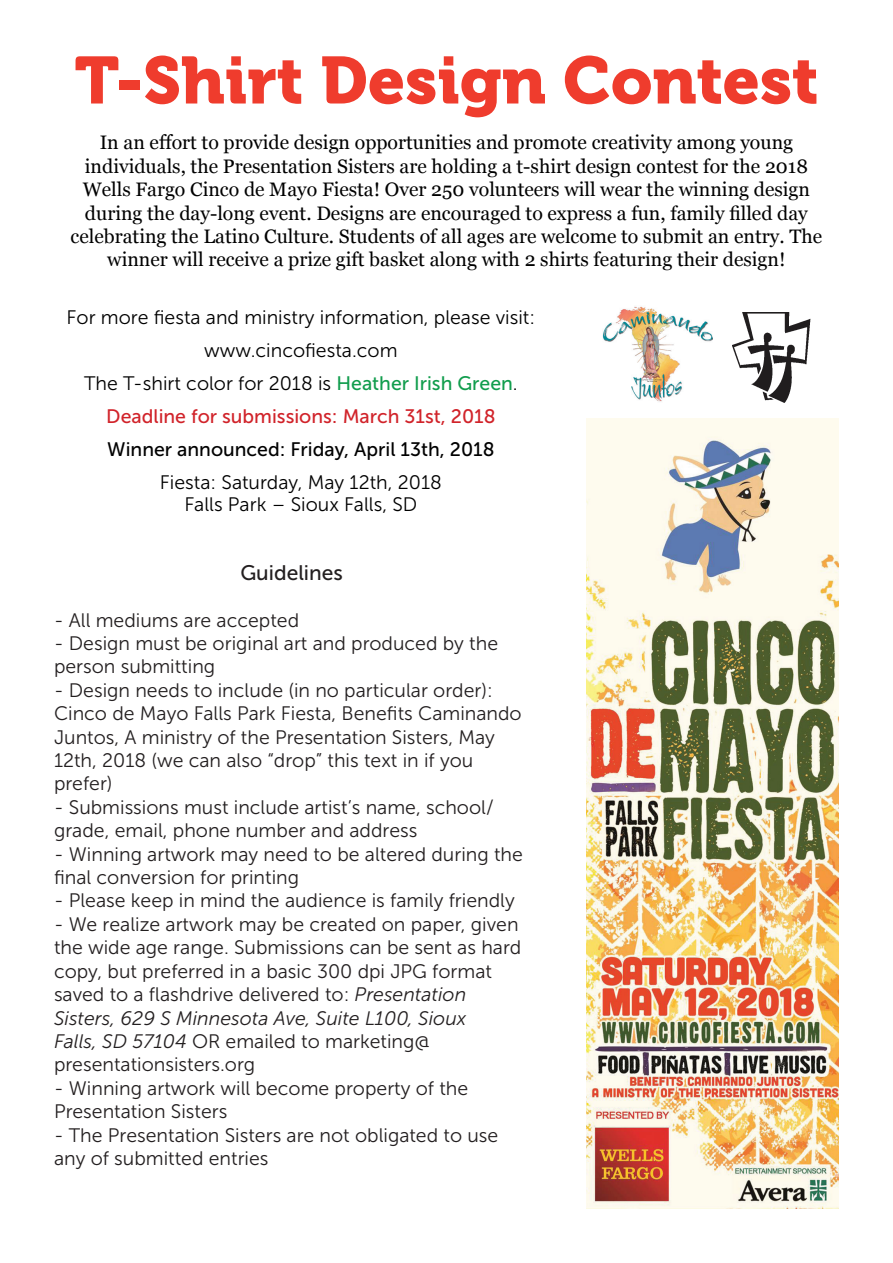
<style>
.page{position:relative;width:893px;height:1263px;background:#fff}
.page>*{position:absolute;margin:0;border:0;box-sizing:border-box;transform-origin:0 0}
.t1{font:66px "Museo 900";color:#ef3c2d}
.t2{font:21px "Museo Sans 500";color:#231f20}
.t3{font:19.5px/23.4px "Museo Sans 300";color:#231f20}
.t4{font:19.5px/23.4px "Georgia";color:#000;text-align:center}
.t5{font:19.5px/33px "Museo Sans 300";color:#000;text-align:center}
.t6{font:19.5px "Museo Sans 500";color:#d1232a}
.t7{font:19.5px "Museo Sans 500";color:#000}
.s1{font-family:"Museo Sans 500";color:#119d4d}
.s2{font-style:italic}
</style>
<div class="page">
<img style="left:587px;top:418px;width:252px;height:791px">
<img style="left:603px;top:306px;width:110px;height:96px">
<img style="left:732px;top:312px;width:79px;height:90px">
<h1 class="t1" style="left:75px;top:43px;width:745px">T-Shirt Design Contest</h1>
<p class="t4" style="left:71px;top:130px;width:753px">In an effort to provide design opportunities and promote creativity among young individuals, the Presentation Sisters are holding a t-shirt design contest for the 2018<br>Wells Fargo Cinco de Mayo Fiesta! Over 250 volunteers will wear the winning design during the day-long event. Designs are encouraged to express a fun, family filled day celebrating the Latino Culture. Students of all ages are welcome to submit an entry. The winner will receive a prize gift basket along with 2 shirts featuring their design!</p>
<p class="t5" style="left:67px;top:301px;width:470px">For more fiesta and ministry information, please visit: www.cincofiesta.com<br>The T-shirt color for 2018 is <span class="s1">Heather Irish Green</span>.</p>
<p class="t6" style="left:106px;top:406px;width:391px">Deadline for submissions: March 31st, 2018</p>
<p class="t7" style="left:107px;top:439px;width:389px">Winner announced: Friday, April 13th, 2018</p>
<p class="t5" style="left:160px;top:472px;width:283px;line-height:21.6px">Fiesta: Saturday, May 12th, 2018<br>Falls Park – Sioux Falls, SD</p>
<p class="t2" style="left:240px;top:561px;width:104px">Guidelines</p>
<p class="t3" style="left:54px;top:608px;width:247px">- All mediums are accepted</p>
<p class="t3" style="left:54px;top:632px;width:446px">- Design must be original art and produced by the person submitting</p>
<p class="t3" style="left:54px;top:679px;width:469px">- Design needs to include (in no particular order):<br>Cinco de Mayo Falls Park Fiesta, Benefits Caminando Juntos, A ministry of the Presentation Sisters, May 12th, 2018 (we can also “drop” this text in if you prefer)</p>
<p class="t3" style="left:54px;top:796px;width:441px">- Submissions must include artist’s name, school/ grade, email, phone number and address</p>
<p class="t3" style="left:54px;top:842px;width:470px">- Winning artwork may need to be altered during the final conversion for printing</p>
<p class="t3" style="left:54px;top:889px;width:462px">- Please keep in mind the audience is family friendly</p>
<p class="t3" style="left:54px;top:913px;width:469px">- We realize artwork may be created on paper, given the wide age range. Submissions can be sent as hard copy, but preferred in a basic 300 dpi JPG format saved to a flashdrive delivered to: <span class="s2">Presentation Sisters, 629 S Minnesota Ave, Suite L100, Sioux<br>Falls, SD 57104</span> OR emailed to marketing@ presentationsisters.org</p>
<p class="t3" style="left:54px;top:1076px;width:416px">- Winning artwork will become property of the<br>Presentation Sisters</p>
<p class="t3" style="left:54px;top:1123px;width:446px">- The Presentation Sisters are not obligated to use any of submitted entries</p>
</div>
